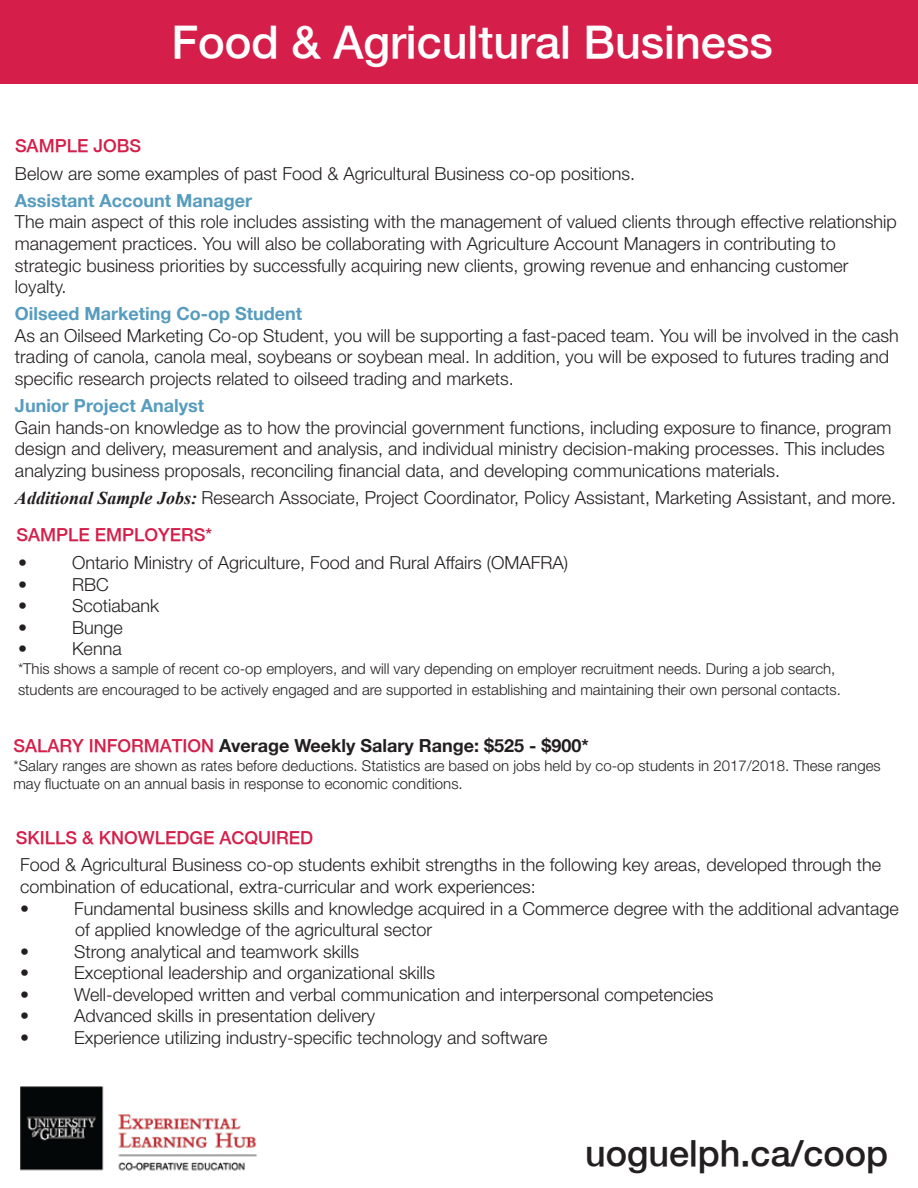
<style>
.page{position:relative;width:918px;height:1188px;background:#fff}
.page>*{position:absolute;margin:0;border:0;box-sizing:border-box;transform-origin:0 0}
.t1{font:500 45px "Helvetica Neue";color:#fff}
.t2{font:500 36px "Helvetica Neue";color:#231f20}
.t3{font:300 18px/21.6px "Helvetica Neue";color:#231f20}
.t4{font:700 18px "Helvetica Neue";color:#569cbe}
.t5{font:700 18px "Helvetica Neue";color:#231f20}
.t6{font:500 18px "Helvetica Neue";color:#d51e49}
.t7{font:300 15px/18px "Helvetica Neue";color:#231f20}
.s1{font-family:"Times New Roman";font-weight:700;font-style:italic}
.s2{font-weight:500;color:#d51e49}
</style>
<div class="page">
<div style="left:0;top:0;width:918px;height:83px;background:#d51e49"></div>
<img style="left:20px;top:1087px;width:237px;height:84px">
<p class="t6" style="left:15px;top:135px;width:128px">SAMPLE JOBS</p>
<h1 class="t1" style="left:172px;top:15px;width:603px">Food &amp; Agricultural Business</h1>
<p class="t3" style="left:15px;top:162px;width:622px">Below are some examples of past Food &amp; Agricultural Business co-op positions.</p>
<p class="t4" style="left:15px;top:189px;width:239px">Assistant Account Manager</p>
<p class="t3" style="left:15px;top:210px;width:883px">The main aspect of this role includes assisting with the management of valued clients through effective relationship management practices. You will also be collaborating with Agriculture Account Managers in contributing to strategic business priorities by successfully acquiring new clients, growing revenue and enhancing customer loyalty.</p>
<p class="t4" style="left:15px;top:303px;width:289px">Oilseed Marketing Co-op Student</p>
<p class="t3" style="left:15px;top:324px;width:885px">As an Oilseed Marketing Co-op Student, you will be supporting a fast-paced team. You will be involved in the cash trading of canola, canola meal, soybeans or soybean meal. In addition, you will be exposed to futures trading and specific research projects related to oilseed trading and markets.</p>
<p class="t4" style="left:15px;top:395px;width:191px">Junior Project Analyst</p>
<p class="t3" style="left:15px;top:415px;width:878px">Gain hands-on knowledge as to how the provincial government functions, including exposure to finance, program design and delivery, measurement and analysis, and individual ministry decision-making processes. This includes analyzing business proposals, reconciling financial data, and developing communications materials.</p>
<p class="t3" style="left:15px;top:486px;width:883px"><span class="s1">Additional Sample Jobs:</span> Research Associate, Project Coordinator, Policy Assistant, Marketing Assistant, and more.</p>
<p class="t6" style="left:16px;top:524px;width:197px">SAMPLE EMPLOYERS*</p>
<p class="t3" style="left:18px;top:551px;width:10px">•</p>
<p class="t3" style="left:72px;top:551px;width:498px">Ontario Ministry of Agriculture, Food and Rural Affairs (OMAFRA)</p>
<p class="t3" style="left:18px;top:572px;width:10px">•</p>
<p class="t3" style="left:72px;top:572px;width:38px">RBC</p>
<p class="t3" style="left:18px;top:594px;width:10px">•</p>
<p class="t3" style="left:72px;top:594px;width:89px">Scotiabank</p>
<p class="t3" style="left:18px;top:616px;width:10px">•</p>
<p class="t3" style="left:72px;top:616px;width:52px">Bunge</p>
<p class="t3" style="left:18px;top:637px;width:10px">•</p>
<p class="t3" style="left:72px;top:637px;width:51px">Kenna</p>
<p class="t7" style="left:18px;top:657px;width:825px;line-height:21.6px">*This shows a sample of recent co-op employers, and will vary depending on employer recruitment needs. During a job search, students are encouraged to be actively engaged and are supported in establishing and maintaining their own personal contacts.</p>
<p class="t5" style="left:13px;top:735px;width:577px"><span class="s2">SALARY INFORMATION</span> Average Weekly Salary Range: $525 - $900*</p>
<p class="t7" style="left:14px;top:755px;width:869px">*Salary ranges are shown as rates before deductions. Statistics are based on jobs held by co-op students in 2017/2018. These ranges may fluctuate on an annual basis in response to economic conditions.</p>
<p class="t6" style="left:16px;top:827px;width:299px">SKILLS &amp; KNOWLEDGE ACQUIRED</p>
<p class="t3" style="left:20px;top:853px;width:862px">Food &amp; Agricultural Business co-op students exhibit strengths in the following key areas, developed through the combination of educational, extra-curricular and work experiences:<br>•</p>
<p class="t3" style="left:74px;top:896px;width:826px">Fundamental business skills and knowledge acquired in a Commerce degree with the additional advantage of applied knowledge of the agricultural sector</p>
<p class="t3" style="left:20px;top:939px;width:10px">•</p>
<p class="t3" style="left:74px;top:939px;width:287px">Strong analytical and teamwork skills</p>
<p class="t3" style="left:20px;top:961px;width:10px">•</p>
<p class="t3" style="left:74px;top:961px;width:363px">Exceptional leadership and organizational skills</p>
<p class="t3" style="left:20px;top:982px;width:10px">•</p>
<p class="t3" style="left:74px;top:982px;width:641px">Well-developed written and verbal communication and interpersonal competencies</p>
<p class="t3" style="left:20px;top:1004px;width:10px">•</p>
<p class="t3" style="left:74px;top:1004px;width:303px">Advanced skills in presentation delivery</p>
<p class="t3" style="left:20px;top:1025px;width:10px">•</p>
<p class="t3" style="left:74px;top:1025px;width:475px">Experience utilizing industry-specific technology and software</p>
<h2 class="t2" style="left:585px;top:1132px;width:304px">uoguelph.ca/coop</h2>
</div>
